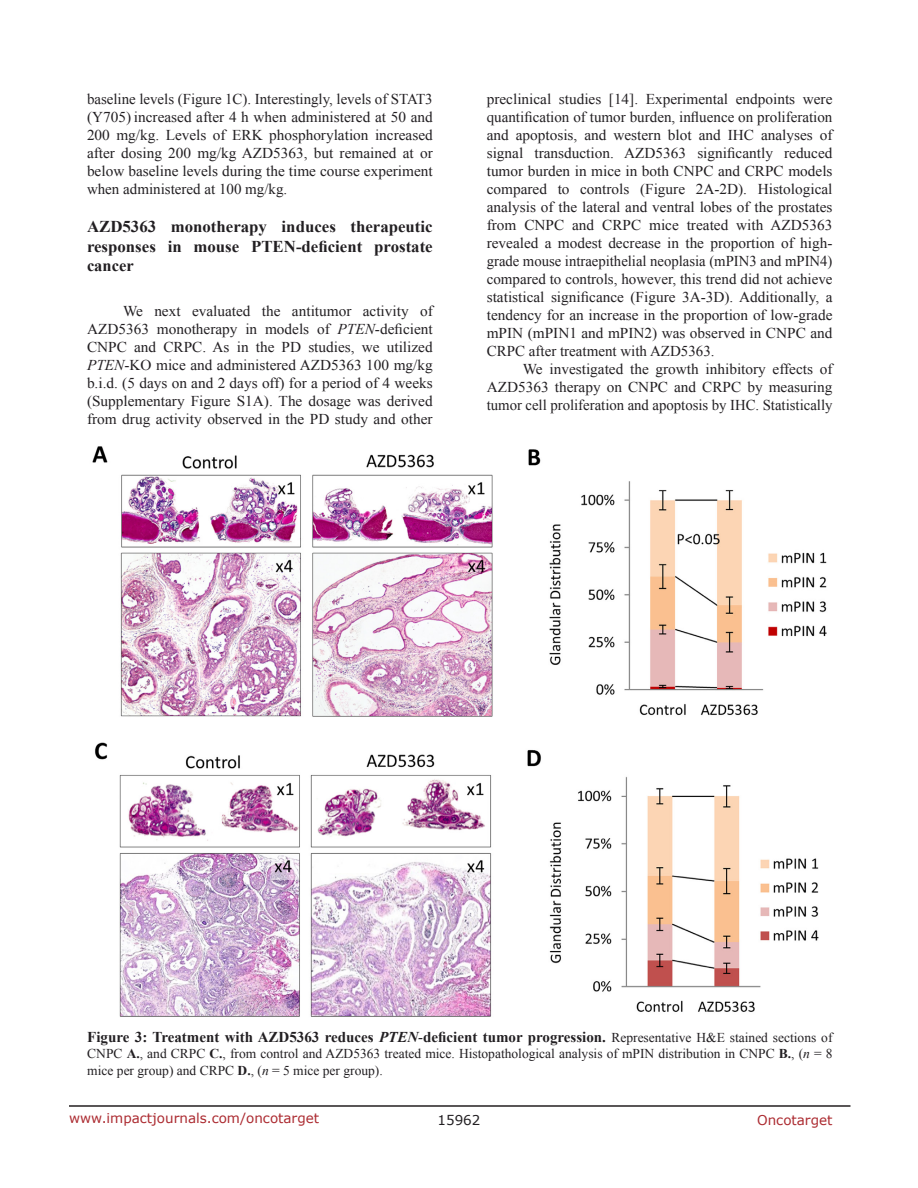
<style>
.page{position:relative;width:918px;height:1188px;background:#fff}
.page>*{position:absolute;margin:0;border:0;box-sizing:border-box;transform-origin:0 0}
.SubHeading{font:700 16.5px/19.8px "Times New Roman";color:#221f22;text-align:justify}
.BodyText{font:15px/18px "Times New Roman";color:#221f22;text-align:justify}
.FigureText{font:700 15px "Times New Roman";color:#221f22}
.FigureText-2{font:13.5px/16.2px "Times New Roman";color:#221f22}
.t1{font:13.5px "Verdana";color:#ac2b31}
.t2{font:13.5px "Verdana";color:#221f22}
.s1{font-style:italic}
.s2{font-weight:400;font-style:italic}
.s3{font-weight:400;font-size:13.5px}
.s4{font-weight:700}
</style>
<div class="page">
<hr style="left:69px;top:1105px;width:781px;height:2px;background:#231f20">
<img style="left:92px;top:446px;width:735px;height:571px">
<p class="BodyText" style="left:87px;top:90px;width:347px">baseline levels (Figure 1C). Interestingly, levels of STAT3 (Y705) increased after 4 h when administered at 50 and 200 mg/kg. Levels of ERK phosphorylation increased after dosing 200 mg/kg AZD5363, but remained at or below baseline levels during the time course experiment when administered at 100 mg/kg.</p>
<p class="SubHeading" style="left:87px;top:216px;width:347px">AZD5363 monotherapy induces therapeutic responses in mouse PTEN-deficient prostate cancer</p>
<p class="BodyText" style="left:87px;top:302px;width:347px;text-indent:36px">We next evaluated the antitumor activity of AZD5363 monotherapy in models of <span class="s1">PTEN</span>-deficient CNPC and CRPC. As in the PD studies, we utilized <span class="s1">PTEN</span>-KO mice and administered AZD5363 100 mg/kg b.i.d. (5 days on and 2 days off) for a period of 4 weeks (Supplementary Figure S1A). The dosage was derived from drug activity observed in the PD study and other</p>
<p class="BodyText" style="left:487px;top:90px;width:347px">preclinical studies [14]. Experimental endpoints were quantification of tumor burden, influence on proliferation and apoptosis, and western blot and IHC analyses of signal transduction. AZD5363 significantly reduced tumor burden in mice in both CNPC and CRPC models compared to controls (Figure 2A-2D). Histological analysis of the lateral and ventral lobes of the prostates from CNPC and CRPC mice treated with AZD5363 revealed a modest decrease in the proportion of high&shy;grade mouse intraepithelial neoplasia (mPIN3 and mPIN4) compared to controls, however, this trend did not achieve statistical significance (Figure 3A-3D). Additionally, a tendency for an increase in the proportion of low-grade mPIN (mPIN1 and mPIN2) was observed in CNPC and CRPC after treatment with AZD5363.</p>
<p class="BodyText" style="left:487px;top:360px;width:347px;text-indent:36px">We investigated the growth inhibitory effects of AZD5363 therapy on CNPC and CRPC by measuring tumor cell proliferation and apoptosis by IHC. Statistically</p>
<p class="FigureText" style="left:87px;top:1027px;width:747px">Figure 3: Treatment with AZD5363 reduces <span class="s1">PTEN</span><span class="s2">-</span>deficient tumor progression. <span class="s3">Representative H&amp;E stained sections of</span></p>
<p class="FigureText-2" style="left:87px;top:1045px;width:747px">CNPC <span class="s4">A.</span>, and CRPC <span class="s4">C.</span>, from control and AZD5363 treated mice. Histopathological analysis of mPIN distribution in CNPC <span class="s4">B.</span>, (<span class="s1">n</span> = 8 mice per group) and CRPC <span class="s4">D.</span>, (<span class="s1">n</span> = 5 mice per group).</p>
<p class="t1" style="left:69px;top:1109px;width:252px">www.impactjournals.com/oncotarget</p>
<p class="t2" style="left:438px;top:1111px;width:44px">15962</p>
<p class="t1" style="left:757px;top:1111px;width:77px">Oncotarget</p>
</div>
